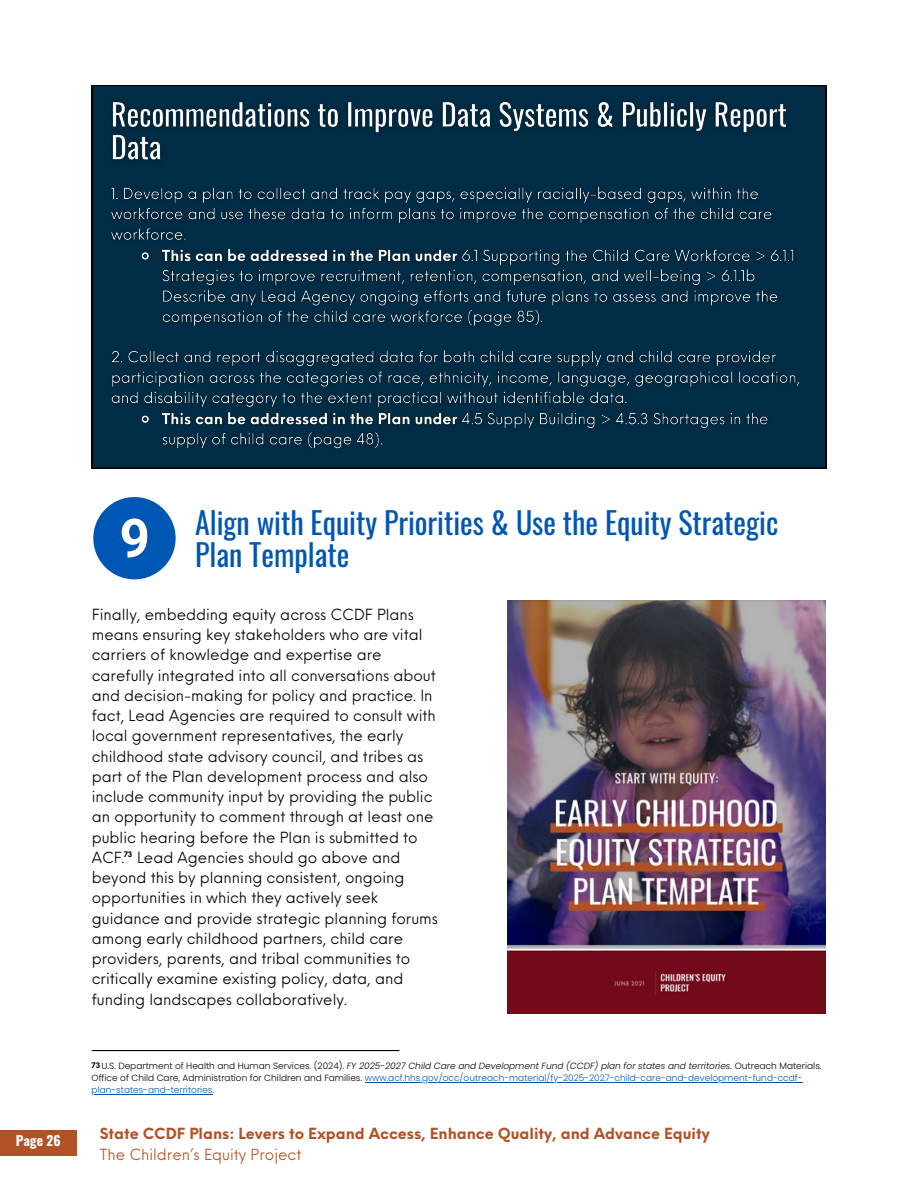
<style>
.page{position:relative;width:918px;height:1188px;background:#fff}
.page>*{position:absolute;margin:0;border:0;box-sizing:border-box;transform-origin:0 0}
.t1{font:30px/32.7px "Oswald";color:#0057b3}
.t2{font:15px/20.2px "Neue Einstellung";color:#000}
.t3{font:700 15px "Neue Einstellung";color:#b25126}
.t4{font:15px "Neue Einstellung";color:#b25126}
.t5{font:700 13.5px "Oswald";color:#fff}
.t6{font:300 9px/12px "Poppins";color:#000}
.t7{font:300 9px "Poppins";color:#0057b3}
.t8{font:700 7.5px "Neue Einstellung";color:#000}
.s1{font-style:italic}
.s2{color:#0057b3}
.s3{color:#000}
</style>
<div class="page">
<div style="left:0;top:1130px;width:76px;height:25px;background:#b25126"></div>
<svg style="left:92px;top:85px;width:734px;height:384px;background:#00283f"></svg>
<img style="left:105px;top:181px;width:701px;height:275px">
<img style="left:104px;top:90px;width:690px;height:81px">
<svg style="left:93px;top:497px;width:83px;height:82px"></svg>
<hr style="left:92px;top:1050px;width:307px;height:1px;background:#000">
<hr style="left:365px;top:1082px;width:437px;height:1px;background:#0057b3">
<hr style="left:92px;top:1094px;width:121px;height:1px;background:#0057b3">
<img style="left:507px;top:600px;width:319px;height:413px">
<p class="t5" style="left:16px;top:1130px;width:46px">Page 26</p>
<h1 class="t1" style="left:195px;top:505px;width:585px">Align with Equity Priorities &amp; Use the Equity Strategic<br>Plan Template</h1>
<h2 class="t2" style="left:92px;top:603px;width:348px">Finally, embedding equity across CCDF Plans means ensuring key stakeholders who are vital carriers of knowledge and expertise are carefully integrated into all conversations about and decision-making for policy and practice. In fact, Lead Agencies are required to consult with local government representatives, the early childhood state advisory council, and tribes as part of the Plan development process and also include community input by providing the public an opportunity to comment through at least one public hearing before the Plan is submitted to ACF. Lead Agencies should go above and beyond this by planning consistent, ongoing opportunities in which they actively seek guidance and provide strategic planning forums among early childhood partners, child care providers, parents, and tribal communities to critically examine existing policy, data, and funding landscapes collaboratively.</h2>
<p class="t8" style="left:124px;top:848px;width:10px">73</p>
<p class="t6" style="left:92px;top:1060px;width:731px;text-indent:10px">U.S. Department of Health and Human Services. (2024). <span class="s1">FY 2025-2027 Child Care and Development Fund (CCDF) plan for states and territories.</span> Outreach Materials.<br>Office of Child Care, Administration for Children and Families. <span class="s2">www.acf.hhs.gov/occ/outreach-material/fy-2025-2027-child-care-and-development-fund-ccdf-</span></p>
<p class="t7" style="left:92px;top:1084px;width:124px">plan-states-and-territories<span class="s3">.</span></p>
<p class="t8" style="left:92px;top:1058px;width:10px">73</p>
<p class="t3" style="left:100px;top:1120px;width:611px">State CCDF Plans: Levers to Expand Access, Enhance Quality, and Advance Equity</p>
<p class="t4" style="left:100px;top:1141px;width:203px">The Children’s Equity Project</p>
</div>
